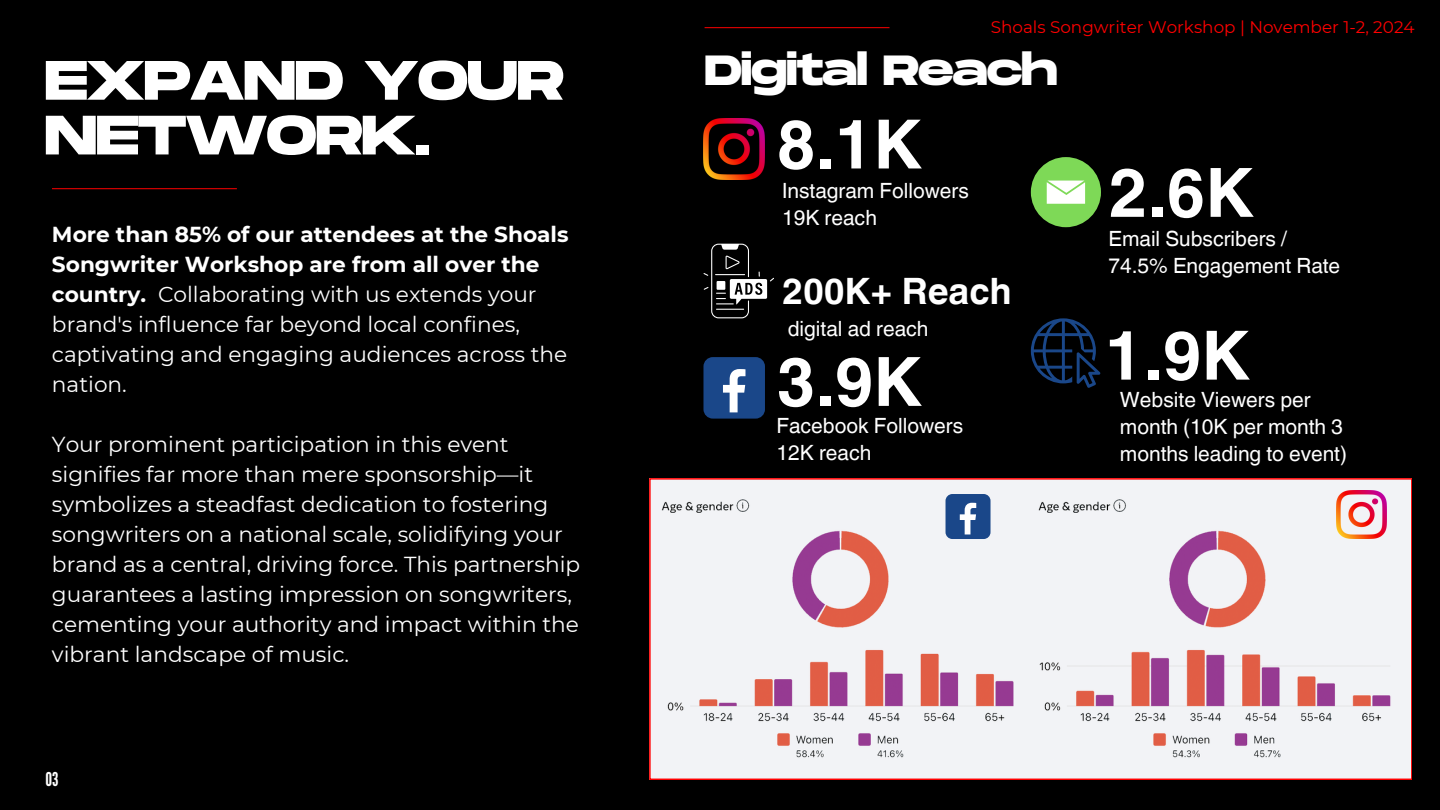
<style>
.page{position:relative;width:1440px;height:810px;background:#000}
.page>*{position:absolute;margin:0;border:0;box-sizing:border-box;transform-origin:0 0}
.t1{font:700 68px "Helvetica World";color:#fff}
.t2{font:700 55.3px "Monument Extended";letter-spacing:-.03em;color:#fff}
.t3{font:700 42.1px "Monument Extended";letter-spacing:-.03em;color:#fff}
.t4{font:700 36.4px "Helvetica World";color:#fff}
.t5{font:21.7px/30px "Montserrat";color:#fff}
.t6{font:21px/27px "Helvetica World";color:#fff}
.t7{font:19px "League Gothic";color:#fff}
.t8{font:16.8px "Montserrat";color:#f00}
.s1{font-weight:700}
</style>
<div class="page">
<hr style="left:52px;top:188px;width:185px;height:1px;background:#f00">
<hr style="left:705px;top:27px;width:184px;height:1px;background:#f00">
<img style="left:703px;top:118px;width:61px;height:61px">
<div style="left:703px;top:357px;width:62px;height:62px;background:#1a4789;border-radius:9px"></div>
<svg style="left:723px;top:369px;width:22px;height:43px"></svg>
<div style="left:1031px;top:157px;width:70px;height:70px;background:#7ed957;border-radius:50%"></div>
<svg style="left:1047px;top:181px;width:38px;height:23px"></svg>
<svg style="left:1031px;top:318px;width:69px;height:70px"></svg>
<svg style="left:650px;top:479px;width:762px;height:300px;background:#e9dce2"></svg>
<svg style="left:703px;top:244px;width:71px;height:74px"></svg>
<p class="t8" style="left:991px;top:17px;width:425px">Shoals Songwriter Workshop | November 1-2, 2024</p>
<p class="t2" style="left:44px;top:50px;width:521px">EXPAND YOUR</p>
<p class="t3" style="left:705px;top:47px;width:355px">Digital Reach</p>
<p class="t2" style="left:44px;top:105px;width:387px">NETWORK.</p>
<p class="t1" style="left:777px;top:89px;width:147px">8.1K</p>
<p class="t5" style="left:52px;top:219px;width:518px"><span class="s1">More than 85% of our attendees at the Shoals Songwriter Workshop are from all over the country.</span> Collaborating with us extends your brand's influence far beyond local confines, captivating and engaging audiences across the nation.</p>
<p class="t5" style="left:52px;top:429px;width:530px">Your prominent participation in this event signifies far more than mere sponsorship—it symbolizes a steadfast dedication to fostering songwriters on a national scale, solidifying your brand as a central, driving force. This partnership guarantees a lasting impression on songwriters, cementing your authority and impact within the vibrant landscape of music.</p>
<p class="t7" style="left:45px;top:768px;width:15px">03</p>
<p class="t6" style="left:782px;top:177px;width:188px">Instagram Followers</p>
<p class="t6" style="left:782px;top:204px;width:96px">19K reach</p>
<p class="t4" style="left:782px;top:262px;width:231px">200K+ Reach</p>
<p class="t6" style="left:788px;top:315px;width:142px">digital ad reach</p>
<p class="t1" style="left:777px;top:326px;width:147px">3.9K</p>
<p class="t6" style="left:777px;top:412px;width:188px">Facebook Followers</p>
<p class="t6" style="left:777px;top:439px;width:96px">12K reach</p>
<p class="t1" style="left:1108px;top:137px;width:147px">2.6K</p>
<p class="t6" style="left:1108px;top:226px;width:180px">Email Subscribers /</p>
<p class="t6" style="left:1108px;top:253px;width:233px">74.5% Engagement Rate</p>
<p class="t1" style="left:1105px;top:300px;width:147px">1.9K</p>
<p class="t6" style="left:1120px;top:386px;width:229px">Website Viewers per month (10K per month 3 months leading to event)</p>
</div>
